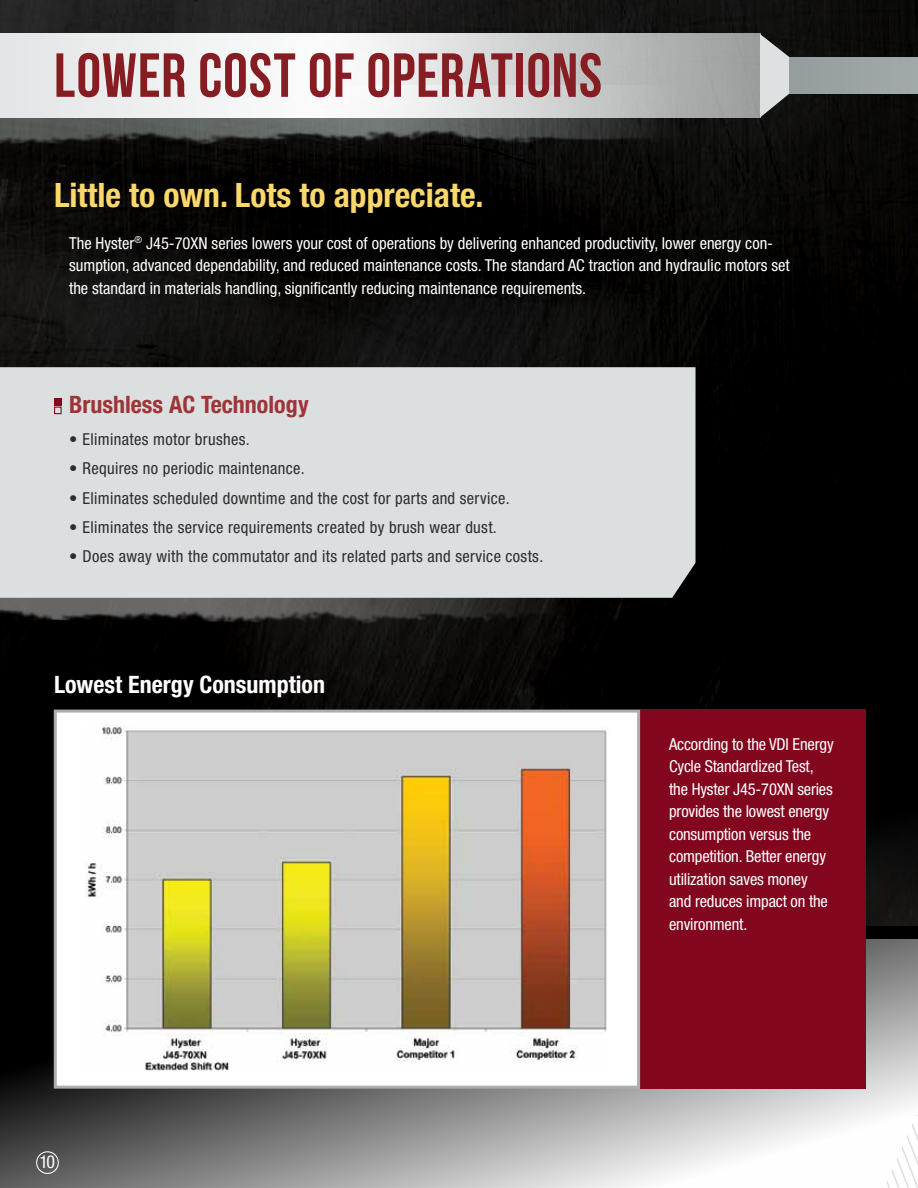
<style>
.page{position:relative;width:918px;height:1188px;background:#fff}
.page>*{position:absolute;margin:0;border:0;box-sizing:border-box;transform-origin:0 0}
.t1{font:62.1px "Bebas Neue";letter-spacing:.015em;color:#861d22}
.t2{font:700 condensed 33.6px "Helvetica Neue LT Std";color:#fad86c}
.t3{font:700 condensed 24px "Helvetica Neue LT Std";color:#fff}
.t4{font:700 condensed 24px "Helvetica Neue LT Std";color:#9e3438}
.t5{font:condensed 17.85px "Helvetica Neue LT Std";color:#fff}
.t6{font:condensed 16.5px/22.5px "Helvetica Neue LT Std";color:#fff}
.t7{font:condensed 16.5px "Helvetica Neue LT Std";letter-spacing:.02em;color:#2a2e2c}
</style>
<div class="page">
<img style="left:0;top:939px;width:918px;height:249px">
<img style="left:0;top:0;width:918px;height:927px">
<div style="left:0;top:927px;width:918px;height:12px;background:#000"></div>
<svg style="left:770px;top:1113px;width:148px;height:75px"></svg>
<img style="left:0;top:117px;width:675px;height:66px">
<svg style="left:0;top:33px;width:760px;height:84px"></svg>
<svg style="left:760px;top:34px;width:52px;height:84px;background:#767877"></svg>
<div style="left:790px;top:57px;width:128px;height:37px;background:#9ca3a4"></div>
<div style="left:36px;top:1151px;width:23px;height:23px;border:1px solid #fff;border-radius:50%"></div>
<div style="left:640px;top:710px;width:226px;height:379px;background:#82061d"></div>
<img style="left:0;top:438px;width:699px;height:272px">
<div style="left:0;top:367px;width:696px;height:231px;background:#dcdfe0"></div>
<div style="left:54px;top:398px;width:8px;height:8px;background:#82061d"></div>
<div style="left:54px;top:407px;width:8px;height:7px;border:1px solid #82061d"></div>
<div style="left:55px;top:711px;width:584px;height:376px;background:#fff"></div>
<img style="left:86px;top:725px;width:521px;height:346px">
<div style="left:54px;top:710px;width:586px;height:379px;border:3px solid #a9afb0"></div>
<h1 class="t1" style="left:54px;top:41px;width:550px">LOWER COST OF OPERATIONS</h1>
<h2 class="t2" style="left:54px;top:175px;width:431px">Little to own. Lots to appreciate.</h2>
<p class="t6" style="left:69px;top:232px;width:722px">The Hyster<sup>®</sup> J45-70XN series lowers your cost of operations by delivering enhanced productivity, lower energy con&shy;sumption, advanced dependability, and reduced maintenance costs. The standard AC traction and hydraulic motors set the standard in materials handling, significantly reducing maintenance requirements.</p>
<h3 class="t4" style="left:69px;top:390px;width:241px">Brushless AC Technology</h3>
<p class="t7" style="left:69px;top:430px;width:182px">• Eliminates motor brushes.</p>
<p class="t7" style="left:69px;top:459px;width:237px">• Requires no periodic maintenance.</p>
<p class="t7" style="left:69px;top:488px;width:442px">• Eliminates scheduled downtime and the cost for parts and service.</p>
<p class="t7" style="left:69px;top:517px;width:429px">• Eliminates the service requirements created by brush wear dust.</p>
<p class="t7" style="left:69px;top:547px;width:476px">• Does away with the commutator and its related parts and service costs.</p>
<h3 class="t3" style="left:54px;top:670px;width:273px">Lowest Energy Consumption</h3>
<p class="t5" style="left:39px;top:1152px;width:17px">10</p>
<p class="t6" style="left:669px;top:733px;width:166px">According to the VDI Energy<br>Cycle Standardized Test, the Hyster J45-70XN series provides the lowest energy consumption versus the competition. Better energy utilization saves money and reduces impact on the environment.</p>
</div>
